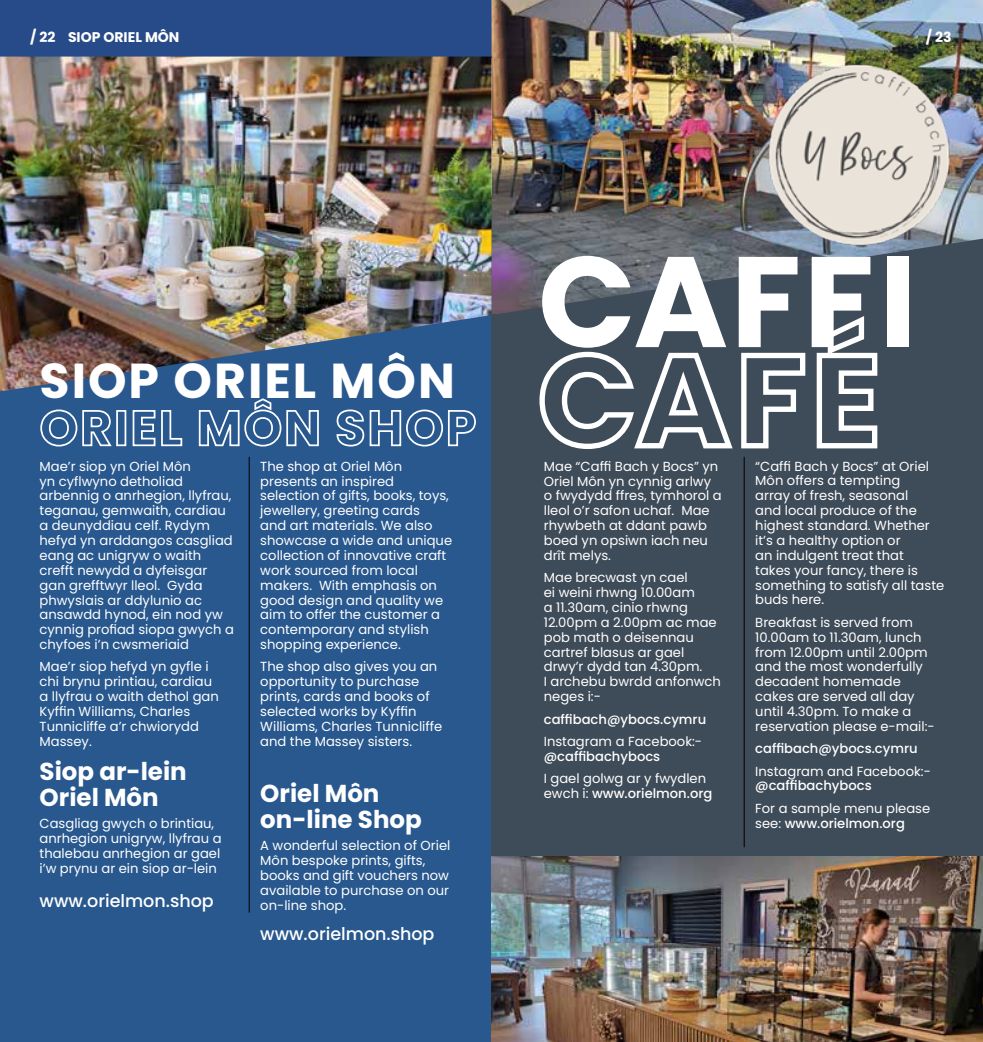
<style>
.page{position:relative;width:983px;height:1042px;background:#fff}
.page>*{position:absolute;margin:0;border:0;box-sizing:border-box;transform-origin:0 0}
.t1{font:700 128.45px/98.5px "Poppins";letter-spacing:.02em;color:#fff}
.t2{font:700 49px/47.2px "Poppins";letter-spacing:.04em;color:#fff}
.t3{font:700 24.5px/26.2px "Poppins";color:#fff}
.t4{font:500 17.5px "Poppins";color:#fff}
.t5{font:700 14px "Poppins";color:#fff}
.t6{font:13.12px/14.9px "Poppins";color:#fff}
.t7{font:500 13.12px "Poppins";color:#fff}
.s1{font-weight:500}
</style>
<div class="page">
<div style="left:0;top:0;width:491px;height:57px;background:#274b88"></div>
<div style="left:0;top:293px;width:491px;height:749px;background:#28588e"></div>
<div style="left:491px;top:195px;width:491px;height:757px;background:#3e4b58"></div>
<img style="left:491px;top:0;width:491px;height:314px">
<img style="left:0;top:57px;width:491px;height:334px">
<hr style="left:743px;top:457px;width:1px;height:390px;background:#000">
<img style="left:492px;top:856px;width:490px;height:186px">
<img style="left:762px;top:57px;width:193px;height:194px">
<hr style="left:249px;top:457px;width:1px;height:455px;background:#000">
<p class="t5" style="left:30px;top:29px;width:27px">/ 22</p>
<p class="t5" style="left:925px;top:29px;width:27px">/ 23</p>
<p class="t5" style="left:68px;top:29px;width:113px">SIOP ORIEL MÔN</p>
<h2 class="t2" style="left:40px;top:357px;width:438px">SIOP ORIEL MÔN<br>ORIEL MÔN SHOP</h2>
<p class="t6" style="left:40px;top:459px;width:196px">Mae’r siop yn Oriel Môn<br>yn cyflwyno detholiad arbennig o anrhegion, llyfrau, teganau, gemwaith, cardiau a deunyddiau celf. Rydym hefyd yn arddangos casgliad eang ac unigryw o waith crefft newydd a dyfeisgar gan grefftwyr lleol. Gyda phwyslais ar ddylunio ac ansawdd hynod, ein nod yw cynnig profiad siopa gwych a chyfoes i’n cwsmeriaid</p>
<p class="t6" style="left:40px;top:659px;width:181px">Mae’r siop hefyd yn gyfle i chi brynu printiau, cardiau a llyfrau o waith dethol gan<br>Kyffin Williams, Charles<br>Tunnicliffe a’r chwiorydd<br>Massey.</p>
<h3 class="t3" style="left:40px;top:758px;width:149px">Siop ar-lein<br>Oriel Môn</h3>
<p class="t6" style="left:40px;top:816px;width:183px">Casgliag gwych o brintiau, anrhegion unigryw, llyfrau a thalebau anrhegion ar gael i’w prynu ar ein siop ar-lein</p>
<h3 class="t4" style="left:40px;top:890px;width:176px">www.orielmon.shop</h3>
<p class="t6" style="left:260px;top:459px;width:193px">The shop at Oriel Môn presents an inspired selection of gifts, books, toys, jewellery, greeting cards<br>and art materials. We also showcase a wide and unique collection of innovative craft work sourced from local makers. With emphasis on good design and quality we aim to offer the customer a contemporary and stylish shopping experience.</p>
<p class="t6" style="left:260px;top:659px;width:183px">The shop also gives you an opportunity to purchase prints, cards and books of selected works by Kyffin<br>Williams, Charles Tunnicliffe and the Massey sisters.</p>
<h3 class="t3" style="left:260px;top:780px;width:163px">Oriel Môn on-line Shop</h3>
<p class="t6" style="left:260px;top:838px;width:191px">A wonderful selection of Oriel<br>Môn bespoke prints, gifts, books and gift vouchers now available to purchase on our on-line shop.</p>
<h3 class="t4" style="left:260px;top:924px;width:176px">www.orielmon.shop</h3>
<h1 class="t1" style="left:537px;top:253px;width:380px">CAFFI<br>CAFÉ</h1>
<p class="t6" style="left:543px;top:459px;width:179px">Mae “Caffi Bach y Bocs” yn<br>Oriel Môn yn cynnig arlwy o fwydydd ffres, tymhorol a lleol o’r safon uchaf. Mae rhywbeth at ddant pawb boed yn opsiwn iach neu drît melys.</p>
<p class="t6" style="left:543px;top:570px;width:179px">Mae brecwast yn cael<br>ei weini rhwng 10.00am<br>a 11.30am, cinio rhwng<br>12.00pm a 2.00pm ac mae pob math o deisennau cartref blasus ar gael drwy’r dydd tan 4.30pm.<br>I archebu bwrdd anfonwch neges i:-</p>
<p class="t7" style="left:543px;top:711px;width:164px">caffibach@ybocs.cymru</p>
<p class="t6" style="left:543px;top:734px;width:160px">Instagram a Facebook:-</p>
<p class="t7" style="left:543px;top:748px;width:118px">@caffibachybocs</p>
<p class="t6" style="left:543px;top:771px;width:170px">I gael golwg ar y fwydlen ewch i: <span class="s1">www.orielmon.org</span></p>
<p class="t6" style="left:755px;top:459px;width:190px">“Caffi Bach y Bocs” at Oriel<br>Môn offers a tempting<br>array of fresh, seasonal<br>and local produce of the highest standard. Whether it’s a healthy option or<br>an indulgent treat that<br>takes your fancy, there is something to satisfy all taste buds here.</p>
<p class="t6" style="left:755px;top:615px;width:181px">Breakfast is served from<br>10.00am to 11.30am, lunch from 12.00pm until 2.00pm and the most wonderfully decadent homemade cakes are served all day until 4.30pm. To make a reservation please e-mail:-</p>
<p class="t7" style="left:755px;top:741px;width:164px">caffibach@ybocs.cymru</p>
<p class="t6" style="left:755px;top:763px;width:177px">Instagram and Facebook:-</p>
<p class="t7" style="left:755px;top:778px;width:118px">@caffibachybocs</p>
<p class="t6" style="left:755px;top:801px;width:176px">For a sample menu please see: <span class="s1">www.orielmon.org</span></p>
</div>
